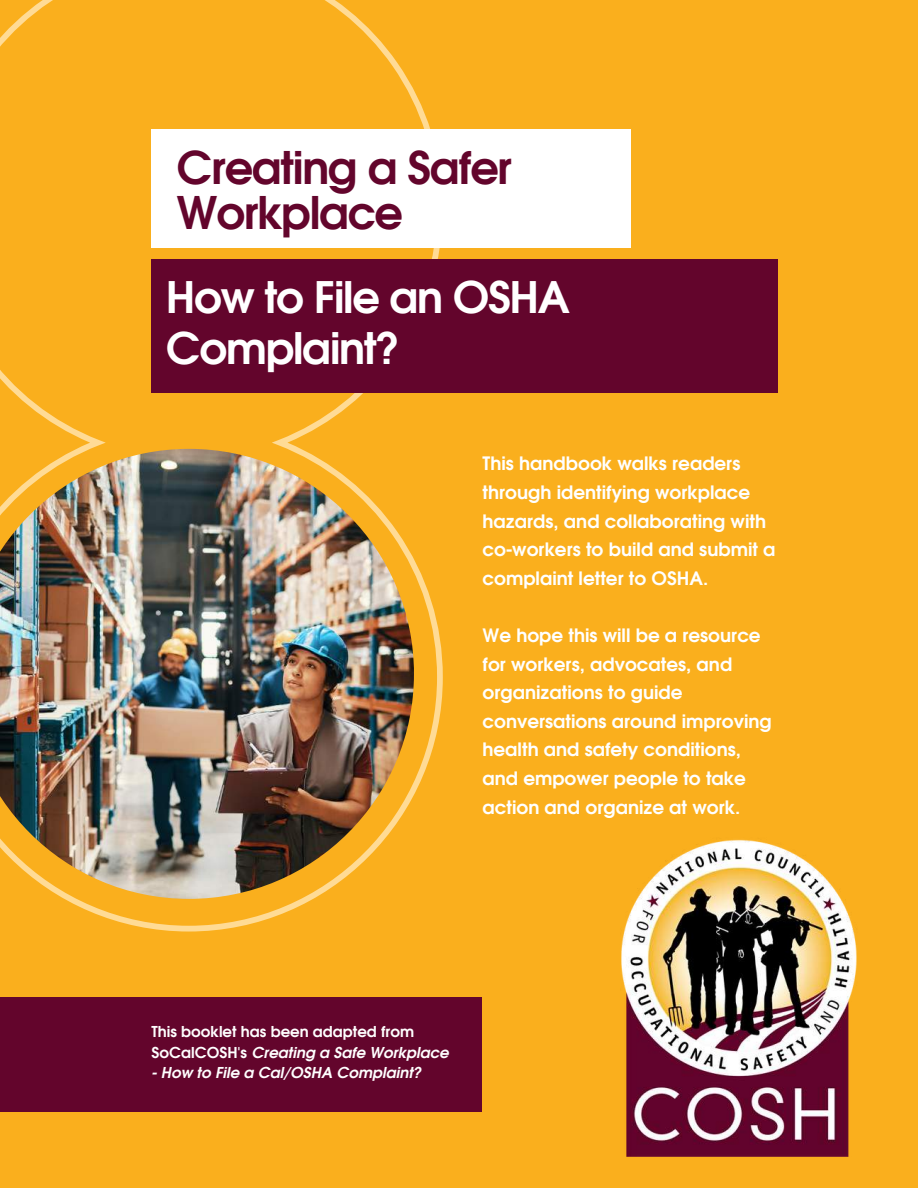
<style>
.page{position:relative;width:918px;height:1188px;background:#faaf1d}
.page>*{position:absolute;margin:0;border:0;box-sizing:border-box;transform-origin:0 0}
.t1{font:700 45px/45px "Evolventa";letter-spacing:-.03em;color:#63052c}
.t2{font:700 43.5px/51.8px "Evolventa";letter-spacing:-.03em;color:#fff}
.t3{font:700 18.45px/28.7px "Evolventa";color:#fff}
.t4{font:700 15px/20.2px "Evolventa";color:#fff}
.t5{font:italic 700 15px "Evolventa";color:#fff}
.s1{font-style:italic}
</style>
<div class="page">
<svg style="left:0;top:0;width:443px;height:932px"></svg>
<img style="left:0;top:449px;width:414px;height:450px">
<div style="left:152px;top:259px;width:626px;height:134px;background:#63052c"></div>
<div style="left:152px;top:129px;width:479px;height:118px;background:#fff"></div>
<div style="left:0;top:997px;width:482px;height:115px;background:#63052c"></div>
<img style="left:621px;top:839px;width:236px;height:317px">
<h1 class="t1" style="left:177px;top:148px;width:337px">Creating a Safer<br>Workplace</h1>
<h2 class="t2" style="left:166px;top:274px;width:406px">How to File an OSHA<br>Complaint?</h2>
<p class="t3" style="left:483px;top:451px;width:295px">This handbook walks readers through identifying workplace hazards, and collaborating with co-workers to build and submit a complaint letter to OSHA.</p>
<p class="t3" style="left:483px;top:622px;width:291px">We hope this will be a resource for workers, advocates, and organizations to guide conversations around improving health and safety conditions, and empower people to take action and organize at work.</p>
<p class="t4" style="left:152px;top:1023px;width:299px">This booklet has been adapted from<br>SoCalCOSH's <span class="s1">Creating a Safe Workplace</span></p>
<p class="t5" style="left:152px;top:1066px;width:271px">- How to File a Cal/OSHA Complaint?</p>
</div>
